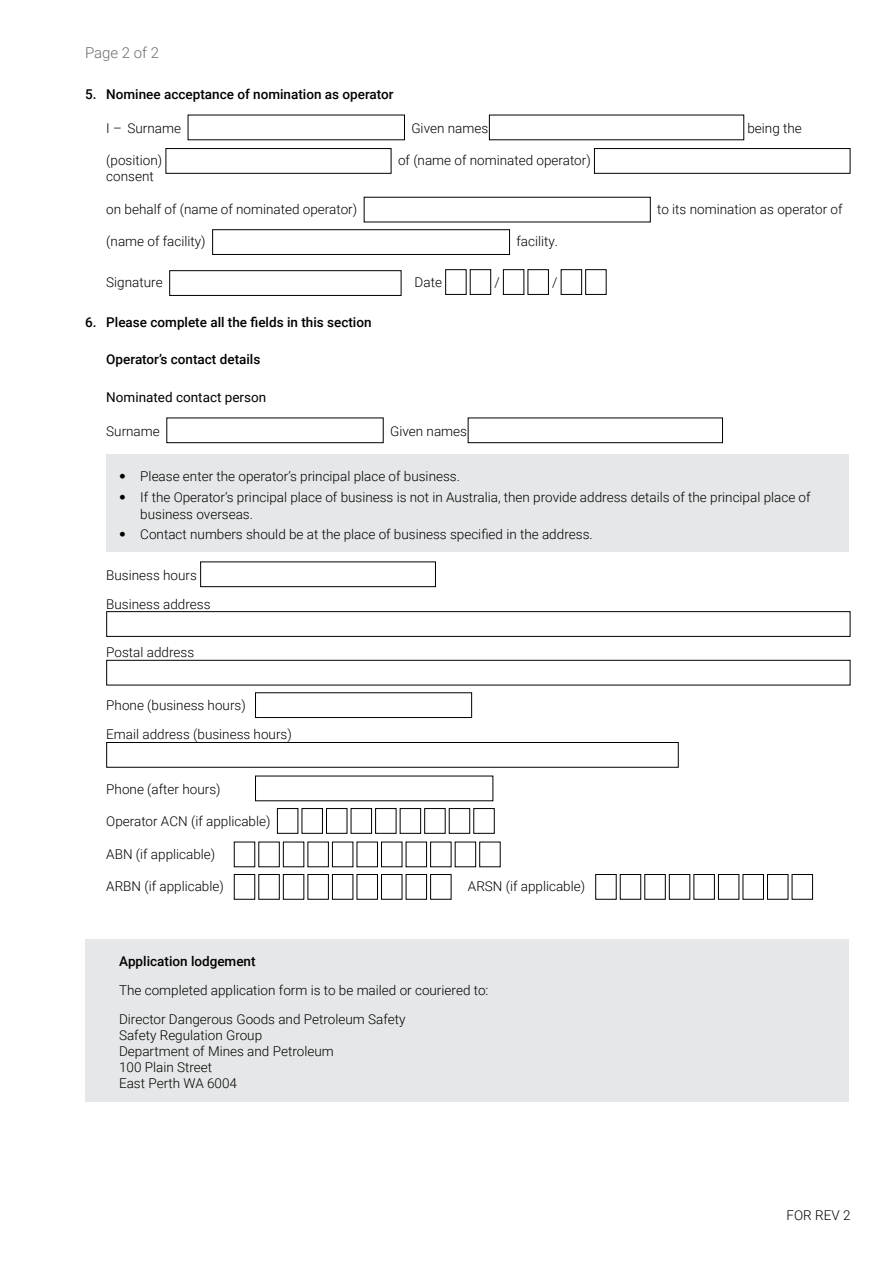
<style>
.page{position:relative;width:893px;height:1263px;background:#fff}
.page>*{position:absolute;margin:0;border:0;box-sizing:border-box;transform-origin:0 0}
.t1{font:300 15px "Roboto";color:#6d6e71}
.Text_indent{font:300 13.5px/16.2px "Roboto";color:#000}
.Heading_2{font:500 13.5px "Roboto";color:#000}
.Heading_3{font:13.5px "Roboto";color:#000}
.s1{font-family:"Helvetica Neue LT Std"}
</style>
<div class="page">
<div style="left:166px;top:148px;width:225px;height:26px;border:1px solid #000"></div>
<div style="left:594px;top:148px;width:256px;height:26px;border:1px solid #000"></div>
<div style="left:212px;top:229px;width:298px;height:26px;border:1px solid #000"></div>
<div style="left:169px;top:270px;width:232px;height:26px;border:1px solid #000"></div>
<div style="left:445px;top:269px;width:22px;height:26px;border:1px solid #000"></div>
<div style="left:470px;top:269px;width:21px;height:26px;border:1px solid #000"></div>
<div style="left:503px;top:269px;width:21px;height:26px;border:1px solid #000"></div>
<div style="left:528px;top:269px;width:21px;height:26px;border:1px solid #000"></div>
<div style="left:561px;top:269px;width:21px;height:26px;border:1px solid #000"></div>
<div style="left:585px;top:269px;width:21px;height:26px;border:1px solid #000"></div>
<div style="left:166px;top:418px;width:218px;height:25px;border:1px solid #000"></div>
<div style="left:468px;top:418px;width:255px;height:25px;background:#fff;border:1px solid #000"></div>
<div style="left:106px;top:454px;width:743px;height:98px;background:#e6e7e8"></div>
<div style="left:200px;top:561px;width:236px;height:26px;border:1px solid #000"></div>
<div style="left:106px;top:611px;width:744px;height:26px;background:#fff;border:1px solid #000"></div>
<div style="left:106px;top:660px;width:744px;height:25px;background:#fff;border:1px solid #000"></div>
<div style="left:255px;top:692px;width:217px;height:26px;border:1px solid #000"></div>
<div style="left:106px;top:742px;width:573px;height:26px;border:1px solid #000"></div>
<div style="left:277px;top:808px;width:21px;height:26px;border:1px solid #000"></div>
<div style="left:302px;top:808px;width:21px;height:26px;border:1px solid #000"></div>
<div style="left:326px;top:808px;width:21px;height:26px;border:1px solid #000"></div>
<div style="left:351px;top:808px;width:21px;height:26px;border:1px solid #000"></div>
<div style="left:375px;top:808px;width:21px;height:26px;border:1px solid #000"></div>
<div style="left:400px;top:808px;width:21px;height:26px;border:1px solid #000"></div>
<div style="left:424px;top:808px;width:22px;height:26px;border:1px solid #000"></div>
<div style="left:449px;top:808px;width:21px;height:26px;border:1px solid #000"></div>
<div style="left:473px;top:808px;width:22px;height:26px;border:1px solid #000"></div>
<div style="left:258px;top:842px;width:22px;height:25px;border:1px solid #000"></div>
<div style="left:283px;top:842px;width:21px;height:25px;border:1px solid #000"></div>
<div style="left:307px;top:842px;width:22px;height:25px;border:1px solid #000"></div>
<div style="left:332px;top:842px;width:21px;height:25px;border:1px solid #000"></div>
<div style="left:357px;top:842px;width:21px;height:25px;border:1px solid #000"></div>
<div style="left:381px;top:842px;width:21px;height:25px;border:1px solid #000"></div>
<div style="left:406px;top:842px;width:21px;height:25px;border:1px solid #000"></div>
<div style="left:430px;top:842px;width:21px;height:25px;border:1px solid #000"></div>
<div style="left:455px;top:842px;width:21px;height:25px;border:1px solid #000"></div>
<div style="left:479px;top:842px;width:22px;height:25px;border:1px solid #000"></div>
<div style="left:234px;top:874px;width:21px;height:26px;border:1px solid #000"></div>
<div style="left:258px;top:874px;width:22px;height:26px;border:1px solid #000"></div>
<div style="left:283px;top:874px;width:21px;height:26px;border:1px solid #000"></div>
<div style="left:307px;top:874px;width:22px;height:26px;border:1px solid #000"></div>
<div style="left:332px;top:874px;width:21px;height:26px;border:1px solid #000"></div>
<div style="left:357px;top:874px;width:21px;height:26px;border:1px solid #000"></div>
<div style="left:381px;top:874px;width:21px;height:26px;border:1px solid #000"></div>
<div style="left:406px;top:874px;width:21px;height:26px;border:1px solid #000"></div>
<div style="left:430px;top:874px;width:21px;height:26px;border:1px solid #000"></div>
<div style="left:595px;top:874px;width:22px;height:26px;border:1px solid #000"></div>
<div style="left:620px;top:874px;width:21px;height:26px;border:1px solid #000"></div>
<div style="left:644px;top:874px;width:22px;height:26px;border:1px solid #000"></div>
<div style="left:669px;top:874px;width:21px;height:26px;border:1px solid #000"></div>
<div style="left:693px;top:874px;width:22px;height:26px;border:1px solid #000"></div>
<div style="left:718px;top:874px;width:21px;height:26px;border:1px solid #000"></div>
<div style="left:743px;top:874px;width:21px;height:26px;border:1px solid #000"></div>
<div style="left:767px;top:874px;width:21px;height:26px;border:1px solid #000"></div>
<div style="left:792px;top:874px;width:21px;height:26px;border:1px solid #000"></div>
<div style="left:85px;top:939px;width:764px;height:162px;background:#e6e7e8"></div>
<p class="t1" style="left:85px;top:42px;width:76px">Page 2 of 2</p>
<p class="Heading_2" style="left:85px;top:85px;width:310px">5. Nominee acceptance of nomination as operator</p>
<p class="Text_indent" style="left:106px;top:119px;width:76px">I – Surname</p>
<p class="Text_indent" style="left:411px;top:119px;width:78px">Given names</p>
<p class="Text_indent" style="left:747px;top:119px;width:56px">being the</p>
<p class="Text_indent" style="left:106px;top:152px;width:57px">(position)</p>
<p class="Text_indent" style="left:398px;top:152px;width:194px">of (name of nominated operator)</p>
<p class="Text_indent" style="left:106px;top:168px;width:49px">consent</p>
<p class="Text_indent" style="left:106px;top:200px;width:252px">on behalf of (name of nominated operator)</p>
<p class="Text_indent" style="left:657px;top:200px;width:187px">to its nomination as operator of</p>
<p class="Text_indent" style="left:106px;top:233px;width:101px">(name of facility)</p>
<p class="Text_indent" style="left:516px;top:233px;width:43px">facility.</p>
<p class="Text_indent" style="left:106px;top:274px;width:58px">Signature</p>
<p class="Text_indent" style="left:415px;top:274px;width:29px">Date</p>
<p class="Text_indent" style="left:494px;top:274px;width:7px">/</p>
<p class="Text_indent" style="left:552px;top:274px;width:7px">/</p>
<p class="Heading_2" style="left:85px;top:312px;width:288px">6. Please complete all the fields in this section</p>
<h2 class="Heading_2" style="left:106px;top:350px;width:156px">Operator’s contact details</h2>
<h3 class="Heading_3" style="left:106px;top:388px;width:161px">Nominated contact person</h3>
<p class="Text_indent" style="left:106px;top:422px;width:55px">Surname</p>
<p class="Text_indent" style="left:390px;top:422px;width:78px">Given names</p>
<p class="Text_indent" style="left:119px;top:468px;width:342px"><span class="s1">•</span> Please enter the operator’s principal place of business.</p>
<p class="Text_indent" style="left:140px;top:488px;width:672px;text-indent:-21px"><span class="s1">•</span> If the Operator’s principal place of business is not in Australia, then provide address details of the principal place of business overseas.</p>
<p class="Text_indent" style="left:119px;top:526px;width:475px"><span class="s1">•</span> Contact numbers should be at the place of business specified in the address.</p>
<p class="Text_indent" style="left:106px;top:566px;width:92px">Business hours</p>
<p class="Text_indent" style="left:106px;top:595px;width:106px">Business address</p>
<p class="Text_indent" style="left:106px;top:644px;width:89px">Postal address</p>
<p class="Text_indent" style="left:106px;top:697px;width:141px">Phone (business hours)</p>
<p class="Text_indent" style="left:106px;top:726px;width:187px">Email address (business hours)</p>
<p class="Text_indent" style="left:106px;top:780px;width:116px">Phone (after hours)</p>
<p class="Text_indent" style="left:106px;top:813px;width:166px">Operator ACN (if applicable)</p>
<p class="Text_indent" style="left:106px;top:845px;width:110px">ABN (if applicable)</p>
<p class="Text_indent" style="left:106px;top:878px;width:119px">ARBN (if applicable)</p>
<p class="Text_indent" style="left:468px;top:878px;width:119px">ARSN (if applicable)</p>
<h2 class="Heading_2" style="left:119px;top:951px;width:138px">Application lodgement</h2>
<p class="Text_indent" style="left:119px;top:981px;width:371px">The completed application form is to be mailed or couriered to:</p>
<p class="Text_indent" style="left:119px;top:1010px;width:288px">Director Dangerous Goods and Petroleum Safety<br>Safety Regulation Group<br>Department of Mines and Petroleum<br>100 Plain Street<br>East Perth WA 6004</p>
<p class="Text_indent" style="left:786px;top:1207px;width:65px">FOR REV 2</p>
</div>
